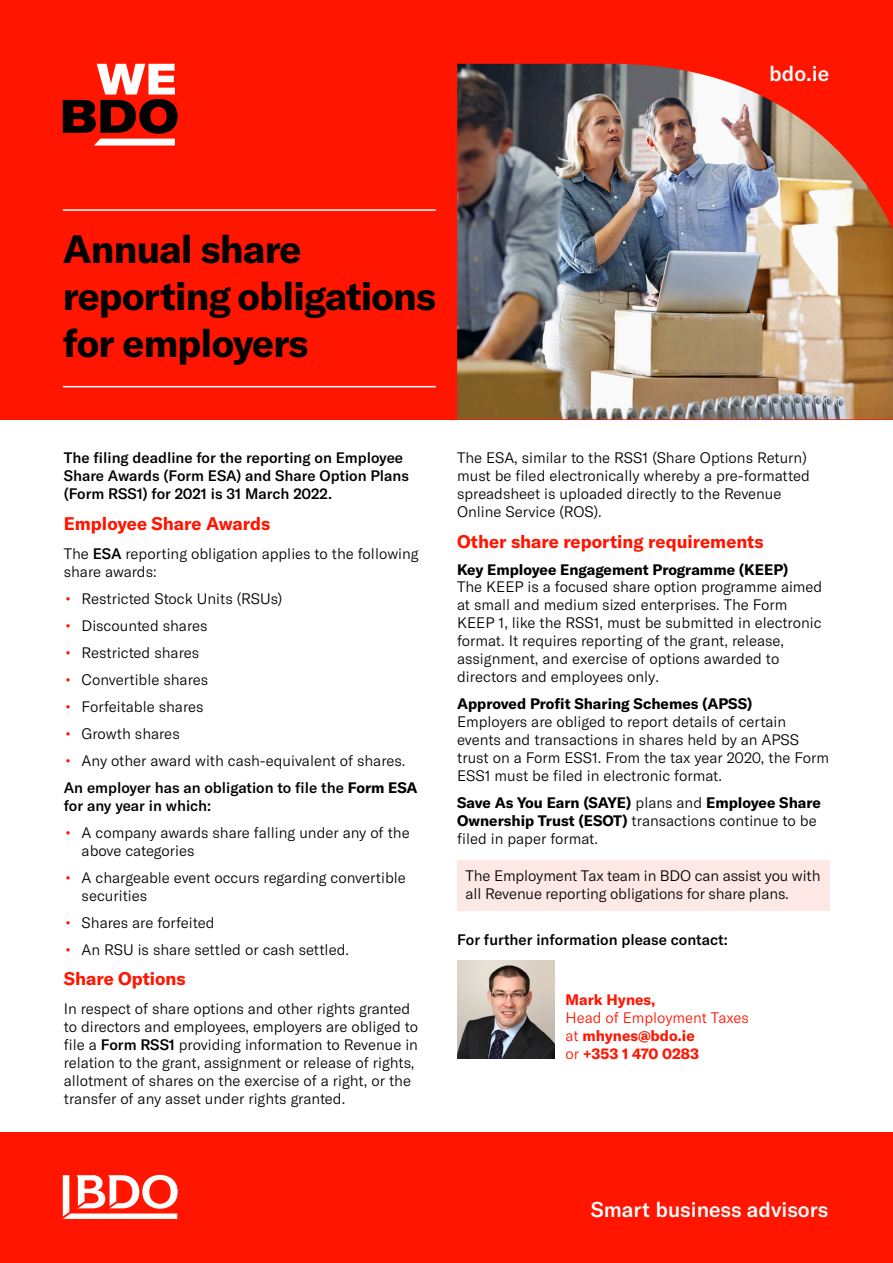
<style>
.page{position:relative;width:893px;height:1263px;background:#fff}
.page>*{position:absolute;margin:0;border:0;box-sizing:border-box;transform-origin:0 0}
.GT_America_Bold_26pt{font:700 39px/46.8px "GT America";letter-spacing:-.02em;color:#000}
.GT_America_Light_16p{font:500 21px "GT America";color:#fff}
.GT_America_Bold_12pt{font:700 18px "GT America";color:#ff1500}
.GT_America_Light_10p{font:700 18px "GT America";color:#ff1500}
.GT_America_Light_10p-2{font:300 15px/18px "GT America";color:#000}
.GT_America_Light_10p-3{font:500 15px/18px "GT America";color:#000}
.GT_America_Light_10p-4{font:700 15px/17.7px "GT America";color:#000}
.GT_America_Light_10p-5{font:700 15px/18px "GT America";color:#ff1500}
.s1{font-weight:500}
.s2{font-weight:500;color:#ff1500}
.s3{font-weight:700}
.s4{font-weight:300}
</style>
<div class="page">
<div style="left:0;top:1132px;width:893px;height:131px;background:#ff1500"></div>
<div style="left:0;top:0;width:893px;height:419px;background:#ff1500"></div>
<svg style="left:63px;top:1175px;width:115px;height:44px"></svg>
<svg style="left:63px;top:64px;width:115px;height:81px"></svg>
<hr style="left:63px;top:209px;width:373px;height:2px;background:#fff">
<hr style="left:63px;top:386px;width:373px;height:1px;background:#fff">
<div style="left:457px;top:860px;width:372px;height:50px;background:#fee8e5"></div>
<img style="left:457px;top:961px;width:98px;height:97px">
<img style="left:457px;top:64px;width:436px;height:355px">
<p class="GT_America_Light_16p" style="left:769px;top:60px;width:61px">bdo.ie</p>
<p class="GT_America_Bold_26pt" style="left:63px;top:225px;width:375px">Annual share reporting obligations for employers</p>
<p class="GT_America_Light_10p-3" style="left:64px;top:449px;width:347px">The filing deadline for the reporting on Employee<br>Share Awards (Form ESA) and Share Option Plans (Form RSS1) for 2021 is 31 March 2022.</p>
<p class="GT_America_Bold_12pt" style="left:64px;top:512px;width:208px">Employee Share Awards</p>
<p class="GT_America_Light_10p-2" style="left:64px;top:544px;width:356px">The <span class="s1">ESA</span> reporting obligation applies to the following share awards:</p>
<p class="GT_America_Light_10p-2" style="left:65px;top:589px;width:218px"><span class="s2">•</span> Restricted Stock Units (RSUs)</p>
<p class="GT_America_Light_10p-2" style="left:65px;top:616px;width:144px"><span class="s2">•</span> Discounted shares</p>
<p class="GT_America_Light_10p-2" style="left:65px;top:643px;width:135px"><span class="s2">•</span> Restricted shares</p>
<p class="GT_America_Light_10p-2" style="left:65px;top:670px;width:144px"><span class="s2">•</span> Convertible shares</p>
<p class="GT_America_Light_10p-2" style="left:65px;top:697px;width:140px"><span class="s2">•</span> Forfeitable shares</p>
<p class="GT_America_Light_10p-2" style="left:65px;top:724px;width:116px"><span class="s2">•</span> Growth shares</p>
<p class="GT_America_Light_10p-2" style="left:65px;top:751px;width:341px"><span class="s2">•</span> Any other award with cash-equivalent of shares.</p>
<p class="GT_America_Light_10p-3" style="left:64px;top:778px;width:355px">An employer has an obligation to file the <span class="s3">Form ESA </span>for any year in which:</p>
<p class="GT_America_Light_10p-2" style="left:82px;top:823px;width:330px;text-indent:-16px"><span class="s2">•</span> A company awards share falling under any of the above categories</p>
<p class="GT_America_Light_10p-2" style="left:82px;top:868px;width:326px;text-indent:-16px"><span class="s2">•</span> A chargeable event occurs regarding convertible securities</p>
<p class="GT_America_Light_10p-2" style="left:65px;top:913px;width:151px"><span class="s2">•</span> Shares are forfeited</p>
<p class="GT_America_Light_10p-2" style="left:65px;top:940px;width:285px"><span class="s2">•</span> An RSU is share settled or cash settled.</p>
<p class="GT_America_Bold_12pt" style="left:64px;top:968px;width:123px">Share Options</p>
<p class="GT_America_Light_10p-2" style="left:64px;top:1000px;width:356px">In respect of share options and other rights granted to directors and employees, employers are obliged to file a <span class="s1">Form RSS1</span> providing information to Revenue in relation to the grant, assignment or release of rights, allotment of shares on the exercise of a right, or the transfer of any asset under rights granted.</p>
<p class="GT_America_Light_10p-2" style="left:457px;top:449px;width:354px">The ESA, similar to the RSS1 (Share Options Return) must be filed electronically whereby a pre-formatted spreadsheet is uploaded directly to the Revenue Online Service (ROS).</p>
<p class="GT_America_Light_10p" style="left:457px;top:530px;width:308px">Other share reporting requirements</p>
<p class="GT_America_Light_10p-2" style="left:457px;top:561px;width:367px"><span class="s3">Key Employee Engagement Programme (KEEP)<br></span>The KEEP is a focused share option programme aimed at small and medium sized enterprises. The Form KEEP 1, like the RSS1, must be submitted in electronic format. It requires reporting of the grant, release, assignment, and exercise of options awarded to directors and employees only.</p>
<p class="GT_America_Light_10p-2" style="left:457px;top:695px;width:374px"><span class="s3">Approved Profit Sharing Schemes (APSS)<br></span>Employers are obliged to report details of certain events and transactions in shares held by an APSS trust on a Form ESS1. From the tax year 2020, the Form ESS1 must be filed in electronic format.</p>
<p class="GT_America_Light_10p-4" style="left:457px;top:794px;width:365px">Save As You Earn (SAYE) <span class="s4">plans and</span> Employee Share<br>Ownership Trust (ESOT) <span class="s4">transactions continue to be filed in paper format.</span></p>
<p class="GT_America_Light_10p-2" style="left:466px;top:867px;width:356px">The Employment Tax team in BDO can assist you with all Revenue reporting obligations for share plans.</p>
<p class="GT_America_Light_10p-3" style="left:457px;top:930px;width:272px">For further information please contact:</p>
<p class="GT_America_Light_10p-5" style="left:566px;top:990px;width:185px">Mark Hynes,<br><span class="s4">Head of Employment Taxes at</span> mhynes@bdo.ie<br><span class="s4">or</span> +353 1 470 0283</p>
<p class="GT_America_Light_16p" style="left:591px;top:1197px;width:239px">Smart business advisors</p>
</div>
